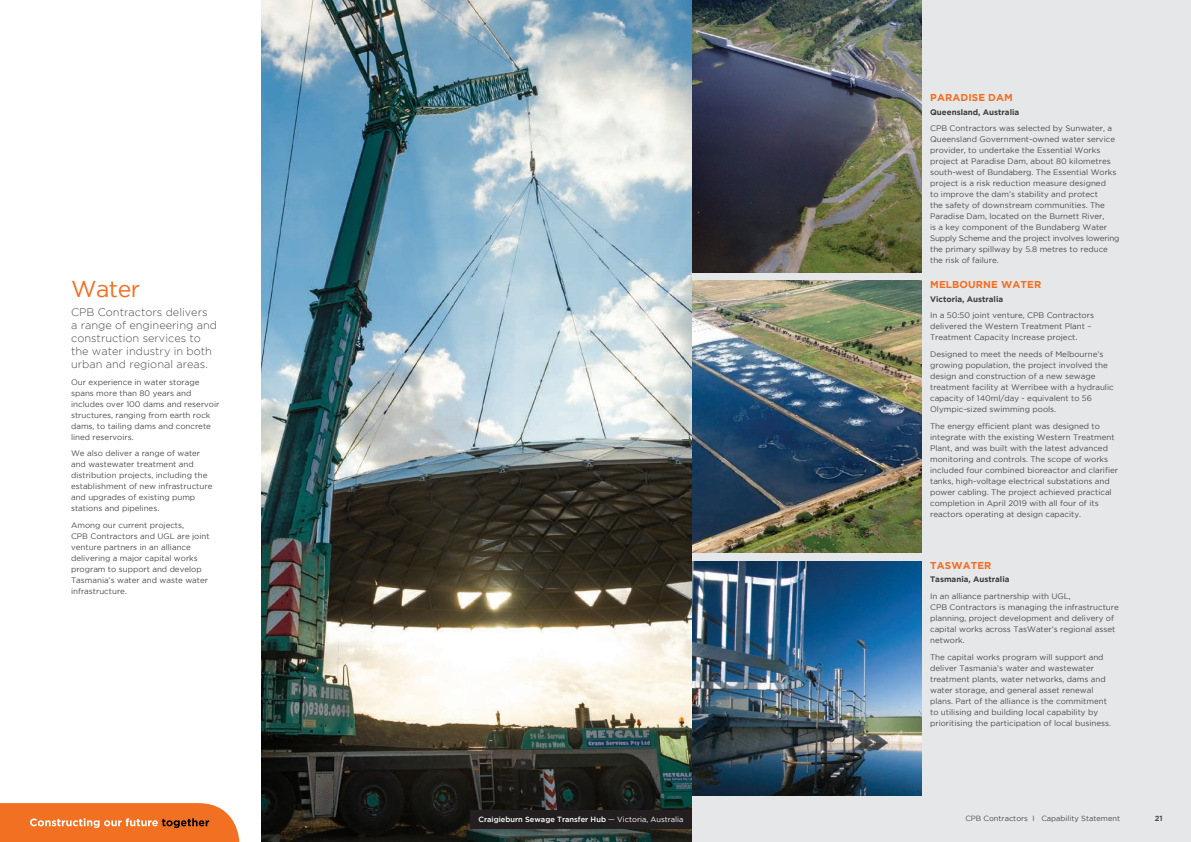
<style>
.page{position:relative;width:1191px;height:842px;background:#fff}
.page>*{position:absolute;margin:0;border:0;box-sizing:border-box;transform-origin:0 0}
.Heading_1_-_23_pt{font:23px "Gotham";letter-spacing:-.02em;color:#f36e21}
.Introductory_paragraph_-_11pt{font:300 11px/13px "Gotham";color:#4b4c4d}
.Heading_2_-_10pt_caps{font:700 10px "Gotham";letter-spacing:.015em;color:#f36e21}
.Body_copy_-_8pt{font:8px/11px "Gotham";color:#4b4c4d}
.Body_copy_-_8pt-2{font:700 8px "Gotham";color:#3e3e3f}
.Photo_caption_project_name{font:500 7.5px "Gotham";color:#fff}
.t1{font:7.5px "Gotham";color:#4b4c4d}
.t2{font:700 7.5px "Gotham";color:#4b4c4d}
.s1{font-weight:400}
</style>
<div class="page">
<div style="left:683px;top:0;width:508px;height:842px;background:#e6e7e9"></div>
<img style="left:692px;top:561px;width:229px;height:234px">
<img style="left:692px;top:0;width:229px;height:272px">
<img style="left:692px;top:281px;width:229px;height:272px">
<img style="left:262px;top:0;width:430px;height:842px">
<svg style="left:0;top:803px;width:239px;height:38px"></svg>
<hr style="left:0;top:841px;width:239px;height:1px;background:#f27021">
<div style="left:470px;top:811px;width:222px;height:18px;background:#231f20"></div>
<p class="Heading_1_-_23_pt" style="left:71px;top:277px;width:71px">Water</p>
<p class="Introductory_paragraph_-_11pt" style="left:71px;top:306px;width:147px">CPB Contractors delivers<br>a range of engineering and construction services to the water industry in both urban and regional areas.</p>
<p class="Body_copy_-_8pt" style="left:71px;top:376px;width:150px">Our experience in water storage spans more than 80 years and includes over 100 dams and reservoir structures, ranging from earth rock dams, to tailing dams and concrete lined reservoirs.</p>
<p class="Body_copy_-_8pt" style="left:71px;top:448px;width:143px">We also deliver a range of water and wastewater treatment and distribution projects, including the establishment of new infrastructure and upgrades of existing pump stations and pipelines.</p>
<p class="Body_copy_-_8pt" style="left:71px;top:520px;width:140px">Among our current projects,<br>CPB Contractors and UGL are joint venture partners in an alliance delivering a major capital works program to support and develop<br>Tasmania’s water and waste water infrastructure.</p>
<p class="Heading_2_-_10pt_caps" style="left:930px;top:92px;width:84px">PARADISE DAM</p>
<p class="Body_copy_-_8pt-2" style="left:930px;top:107px;width:91px">Queensland, Australia</p>
<p class="Body_copy_-_8pt" style="left:930px;top:123px;width:191px">CPB Contractors was selected by Sunwater, a Queensland Government-owned water service provider, to undertake the Essential Works project at Paradise Dam, about 80 kilometres south-west of Bundaberg. The Essential Works project is a risk reduction measure designed<br>to improve the dam’s stability and protect<br>the safety of downstream communities. The Paradise Dam, located on the Burnett River,<br>is a key component of the Bundaberg Water Supply Scheme and the project involves lowering the primary spillway by 5.8 metres to reduce the risk of failure.</p>
<p class="Heading_2_-_10pt_caps" style="left:930px;top:279px;width:113px">MELBOURNE WATER</p>
<p class="Body_copy_-_8pt-2" style="left:930px;top:294px;width:75px">Victoria, Australia</p>
<p class="Body_copy_-_8pt" style="left:930px;top:310px;width:165px">In a 50:50 joint venture, CPB Contractors delivered the Western Treatment Plant –<br>Treatment Capacity Increase project.</p>
<p class="Body_copy_-_8pt" style="left:930px;top:349px;width:185px">Designed to meet the needs of Melbourne’s growing population, the project involved the design and construction of a new sewage treatment facility at Werribee with a hydraulic capacity of 140ml/day - equivalent to 56<br>Olympic-sized swimming pools.</p>
<p class="Body_copy_-_8pt" style="left:930px;top:420px;width:189px">The energy efficient plant was designed to integrate with the existing Western Treatment Plant, and was built with the latest advanced monitoring and controls. The scope of works included four combined bioreactor and clarifier tanks, high-voltage electrical substations and power cabling. The project achieved practical completion in April 2019 with all four of its reactors operating at design capacity.</p>
<p class="Heading_2_-_10pt_caps" style="left:930px;top:559px;width:63px">TASWATER</p>
<p class="Body_copy_-_8pt-2" style="left:930px;top:575px;width:81px">Tasmania, Australia</p>
<p class="Body_copy_-_8pt" style="left:930px;top:591px;width:190px">In an alliance partnership with UGL,<br>CPB Contractors is managing the infrastructure planning, project development and delivery of capital works across TasWater’s regional asset network.</p>
<p class="Body_copy_-_8pt" style="left:930px;top:651px;width:182px">The capital works program will support and deliver Tasmania’s water and wastewater treatment plants, water networks, dams and water storage, and general asset renewal plans. Part of the alliance is the commitment to utilising and building local capability by prioritising the participation of local business.</p>
<p class="Photo_caption_project_name" style="left:478px;top:815px;width:206px">Craigieburn Sewage Transfer Hub <span class="s1">— Victoria, Australia</span></p>
<p class="t1" style="left:965px;top:814px;width:156px">CPB Contractors I Capability Statement</p>
<p class="t2" style="left:1154px;top:813px;width:9px">21</p>
</div>
